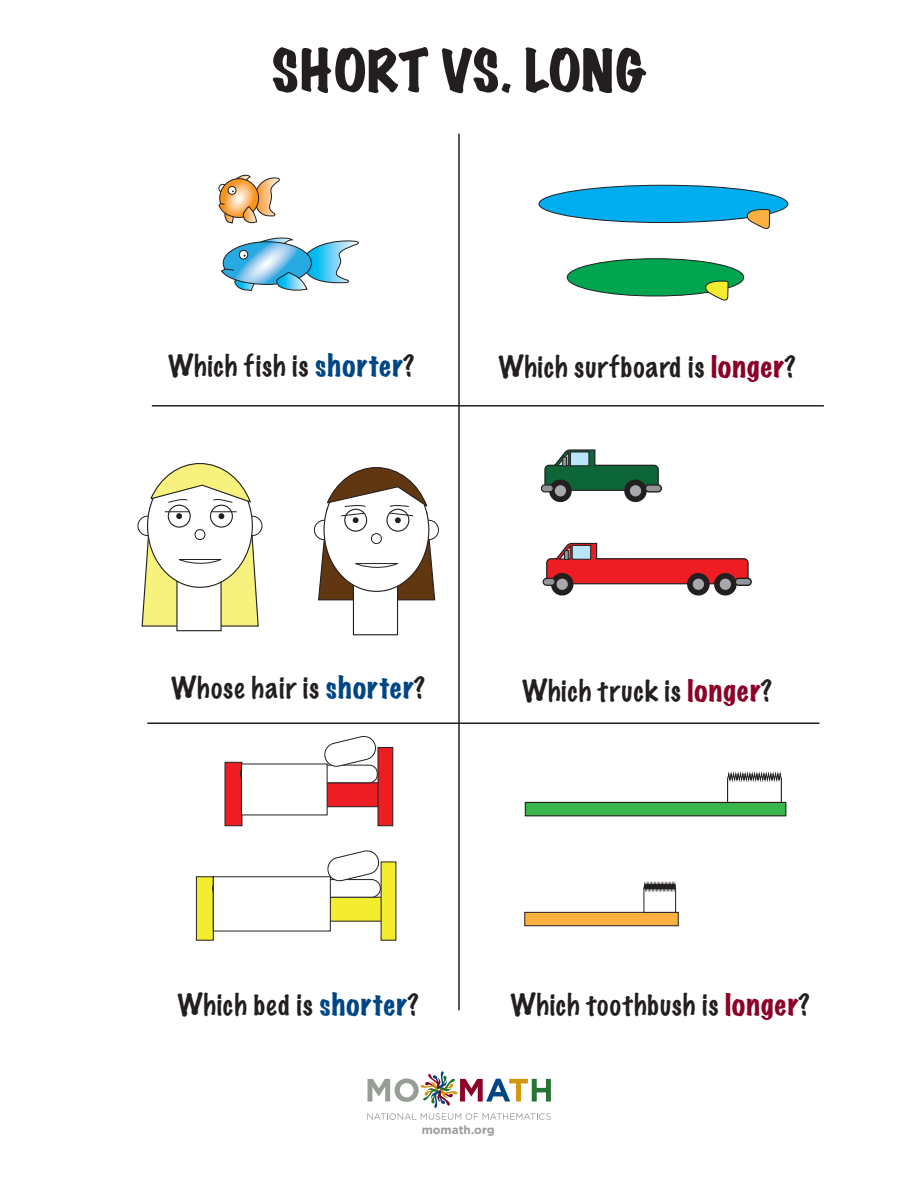
<style>
.page{position:relative;width:918px;height:1188px;background:#fff}
.page>*{position:absolute;margin:0;border:0;box-sizing:border-box;transform-origin:0 0}
.t1{font:expanded 52.5px "Marker Felt";color:#231f20}
.t2{font:100 27px "Marker Felt";letter-spacing:.035em;color:#231f20}
.t3{font:700 11.7px "Gotham HTF";color:#989d97}
.s1{font-weight:400;font-stretch:expanded;color:#004684}
.s2{font-weight:400;font-stretch:expanded;color:#8b0127}
</style>
<div class="page">
<div style="left:138px;top:516px;width:19px;height:20px;border:1px solid #231f20;border-radius:50%"></div>
<div style="left:242px;top:516px;width:20px;height:20px;border:1px solid #231f20;border-radius:50%"></div>
<div style="left:176px;top:581px;width:46px;height:50px;background:#fff;border:1px solid #231f20"></div>
<svg style="left:367px;top:1071px;width:184px;height:49px"></svg>
<hr style="left:458px;top:134px;width:2px;height:876px;background:#231f20">
<hr style="left:152px;top:405px;width:672px;height:2px;background:#231f20">
<hr style="left:147px;top:722px;width:672px;height:2px;background:#231f20">
<svg style="left:141px;top:463px;width:118px;height:164px"></svg>
<div style="left:195px;top:530px;width:10px;height:10px;background:#fff;border-radius:50%"></div>
<div style="left:195px;top:529px;width:10px;height:11px;border:1px solid #231f20;border-radius:50%"></div>
<div style="left:314px;top:520px;width:20px;height:20px;border:1px solid #231f20;border-radius:50%"></div>
<div style="left:419px;top:520px;width:20px;height:20px;border:1px solid #231f20;border-radius:50%"></div>
<div style="left:353px;top:585px;width:45px;height:50px;background:#fff;border:1px solid #231f20"></div>
<svg style="left:317px;top:467px;width:119px;height:134px"></svg>
<div style="left:371px;top:534px;width:10px;height:10px;background:#fff;border-radius:50%"></div>
<div style="left:371px;top:533px;width:11px;height:11px;border:1px solid #231f20;border-radius:50%"></div>
<div style="left:525px;top:802px;width:261px;height:14px;background:#3ab54a;border:1px solid #231f20"></div>
<div style="left:727px;top:778px;width:55px;height:25px;background:#fff;border:1px solid #231f20"></div>
<svg style="left:727px;top:771px;width:55px;height:13px"></svg>
<div style="left:524px;top:912px;width:155px;height:14px;background:#fbb03f;border:1px solid #231f20"></div>
<div style="left:644px;top:888px;width:32px;height:25px;background:#fff;border:1px solid #231f20"></div>
<svg style="left:643px;top:881px;width:33px;height:12px"></svg>
<div style="left:549px;top:480px;width:23px;height:22px;background:#231f20;border-radius:50%"></div>
<div style="left:624px;top:480px;width:23px;height:22px;background:#231f20;border-radius:50%"></div>
<div style="left:555px;top:485px;width:11px;height:11px;background:#a8a9ad;border-radius:50%"></div>
<div style="left:630px;top:485px;width:11px;height:11px;background:#a8a9ad;border-radius:50%"></div>
<div style="left:541px;top:485px;width:12px;height:7px;background:#939598;border-radius:3px"></div>
<div style="left:541px;top:484px;width:13px;height:8px;border:1px solid #231f20;border-radius:3px"></div>
<div style="left:645px;top:484px;width:17px;height:9px;border:1px solid #231f20;border-radius:3px"></div>
<svg style="left:544px;top:449px;width:115px;height:43px"></svg>
<div style="left:551px;top:573px;width:22px;height:23px;background:#231f20;border-radius:50%"></div>
<svg style="left:714px;top:573px;width:23px;height:23px"></svg>
<div style="left:557px;top:579px;width:11px;height:11px;background:#a8a9ad;border-radius:50%"></div>
<div style="left:720px;top:579px;width:11px;height:11px;background:#a8a9ad;border-radius:50%"></div>
<div style="left:543px;top:578px;width:12px;height:7px;background:#939598;border-radius:3px"></div>
<div style="left:543px;top:578px;width:13px;height:8px;border:1px solid #231f20;border-radius:3px"></div>
<div style="left:735px;top:578px;width:17px;height:8px;border:1px solid #231f20;border-radius:3px"></div>
<svg style="left:546px;top:542px;width:203px;height:43px"></svg>
<svg style="left:687px;top:573px;width:23px;height:23px"></svg>
<div style="left:693px;top:579px;width:11px;height:11px;background:#a8a9ad;border-radius:50%"></div>
<svg style="left:219px;top:174px;width:61px;height:50px"></svg>
<svg style="left:221px;top:237px;width:138px;height:54px"></svg>
<div style="left:539px;top:185px;width:249px;height:38px;background:#00aeef;border-radius:50%"></div>
<div style="left:539px;top:185px;width:249px;height:38px;border:1px solid #231f20;border-radius:50%"></div>
<svg style="left:744px;top:189px;width:26px;height:40px"></svg>
<div style="left:567px;top:259px;width:177px;height:37px;background:#00a54f;border-radius:50%"></div>
<div style="left:567px;top:258px;width:177px;height:38px;border:1px solid #231f20;border-radius:50%"></div>
<svg style="left:702px;top:280px;width:27px;height:21px"></svg>
<div style="left:212px;top:897px;width:171px;height:25px;background:#f4ed2f"></div>
<div style="left:381px;top:862px;width:15px;height:79px;background:#f4ed2f"></div>
<div style="left:196px;top:876px;width:18px;height:65px;background:#f4ed2f;border:1px solid #231f20"></div>
<div style="left:212px;top:879px;width:169px;height:19px;border:1px solid #231f20;border-radius:9px"></div>
<svg style="left:327px;top:850px;width:54px;height:33px"></svg>
<div style="left:213px;top:876px;width:118px;height:55px;background:#fff;border:1px solid #231f20"></div>
<div style="left:243px;top:782px;width:137px;height:25px;background:#ee1d23;border:1px solid #231f20"></div>
<div style="left:378px;top:747px;width:15px;height:79px;background:#ee1d23;border:1px solid #231f20"></div>
<div style="left:225px;top:762px;width:17px;height:64px;background:#ee1d23"></div>
<div style="left:240px;top:765px;width:138px;height:18px;border:1px solid #231f20;border-radius:8px"></div>
<svg style="left:323px;top:736px;width:55px;height:32px"></svg>
<div style="left:241px;top:764px;width:86px;height:51px;background:#fff"></div>
<h1 class="t1" style="left:272px;top:32px;width:376px">SHORT VS. LONG</h1>
<p class="t2" style="left:168px;top:345px;width:248px">Which fish is <span class="s1">shorter</span>?</p>
<p class="t2" style="left:498px;top:345px;width:299px">Which surfboard is <span class="s2">longer</span>?</p>
<p class="t2" style="left:171px;top:667px;width:255px">Whose hair is <span class="s1">shorter</span>?</p>
<p class="t2" style="left:522px;top:669px;width:251px">Which truck is <span class="s2">longer</span>?</p>
<p class="t2" style="left:178px;top:984px;width:242px">Which bed is <span class="s1">shorter</span>?</p>
<p class="t2" style="left:511px;top:984px;width:300px">Which toothbush is <span class="s2">longer</span>?</p>
<p class="t3" style="left:422px;top:1123px;width:75px">momath.org</p>
</div>
